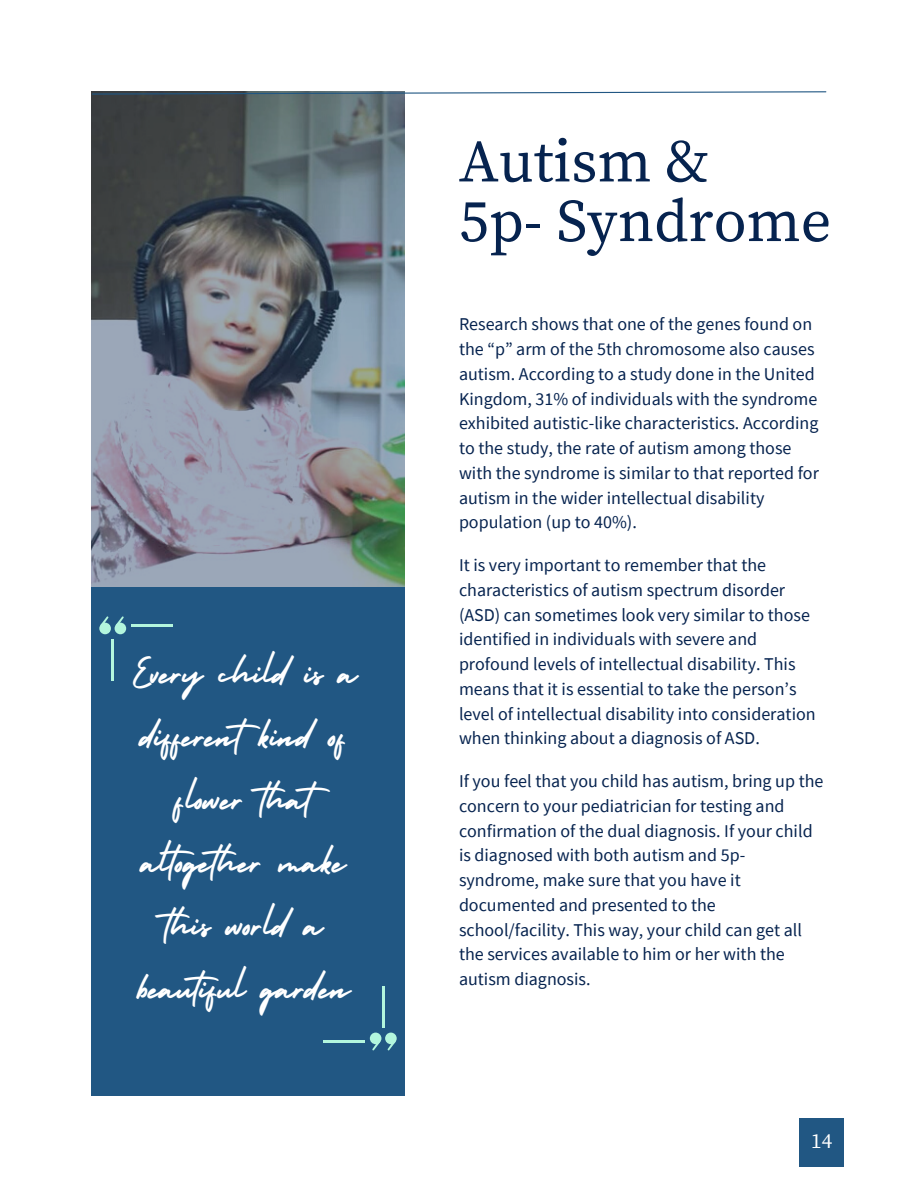
<style>
.page{position:relative;width:918px;height:1188px;background:#fff}
.page>*{position:absolute;margin:0;border:0;box-sizing:border-box;transform-origin:0 0}
.t1{font:60px "Source Serif Pro";color:#06234f}
.t2{font:45px "Holiday";color:#fff}
.t3{font:21px "Source Serif Pro";color:#fff}
.t4{font:18px/24.8px "Source Sans Pro";color:#06234f}
</style>
<div class="page">
<img style="left:92px;top:95px;width:312px;height:492px">
<svg style="left:91px;top:91px;width:736px;height:4px"></svg>
<div style="left:92px;top:587px;width:312px;height:509px;background:#215783"></div>
<div style="left:799px;top:1119px;width:45px;height:48px;background:#215783"></div>
<div style="left:115px;top:623px;width:11px;height:11px;background:#b3f6dd;border-radius:50%"></div>
<svg style="left:116px;top:616px;width:8px;height:9px"></svg>
<div style="left:99px;top:623px;width:12px;height:11px;background:#b3f6dd;border-radius:50%"></div>
<svg style="left:100px;top:616px;width:9px;height:10px"></svg>
<hr style="left:112px;top:639px;width:2px;height:42px;background:#b3f6dd">
<hr style="left:131px;top:625px;width:41px;height:2px;background:#b3f6dd">
<div style="left:370px;top:1033px;width:11px;height:11px;background:#b3f6dd;border-radius:50%"></div>
<svg style="left:372px;top:1042px;width:8px;height:8px"></svg>
<div style="left:385px;top:1033px;width:12px;height:11px;background:#b3f6dd;border-radius:50%"></div>
<svg style="left:387px;top:1041px;width:9px;height:9px"></svg>
<hr style="left:382px;top:986px;width:2px;height:42px;background:#b3f6dd">
<hr style="left:324px;top:1040px;width:41px;height:2px;background:#b3f6dd">
<p class="t2" style="left:132px;top:639px;width:227px">Every child is a</p>
<p class="t2" style="left:142px;top:702px;width:207px">differentkind of</p>
<p class="t2" style="left:177px;top:765px;width:166px">flower that</p>
<p class="t2" style="left:143px;top:828px;width:204px">altogether make</p>
<p class="t2" style="left:166px;top:891px;width:158px">this world a</p>
<p class="t2" style="left:139px;top:954px;width:214px">beautiful garden</p>
<p class="t1" style="left:459px;top:126px;width:251px">Autism &amp;</p>
<p class="t1" style="left:459px;top:186px;width:374px">5p- Syndrome</p>
<p class="t4" style="left:459px;top:312px;width:361px">Research shows that one of the genes found on the “p” arm of the 5th chromosome also causes autism. According to a study done in the United Kingdom, 31% of individuals with the syndrome exhibited autistic-like characteristics. According to the study, the rate of autism among those with the syndrome is similar to that reported for autism in the wider intellectual disability population (up to 40%).</p>
<p class="t4" style="left:459px;top:552px;width:358px">It is very important to remember that the characteristics of autism spectrum disorder (ASD) can sometimes look very similar to those identified in individuals with severe and profound levels of intellectual disability. This means that it is essential to take the person’s level of intellectual disability into consideration when thinking about a diagnosis of ASD.</p>
<p class="t4" style="left:459px;top:768px;width:366px">If you feel that you child has autism, bring up the concern to your pediatrician for testing and confirmation of the dual diagnosis. If your child is diagnosed with both autism and 5p&shy;syndrome, make sure that you have it documented and presented to the school/facility. This way, your child can get all the services available to him or her with the autism diagnosis.</p>
<p class="t3" style="left:811px;top:1128px;width:22px">14</p>
</div>
